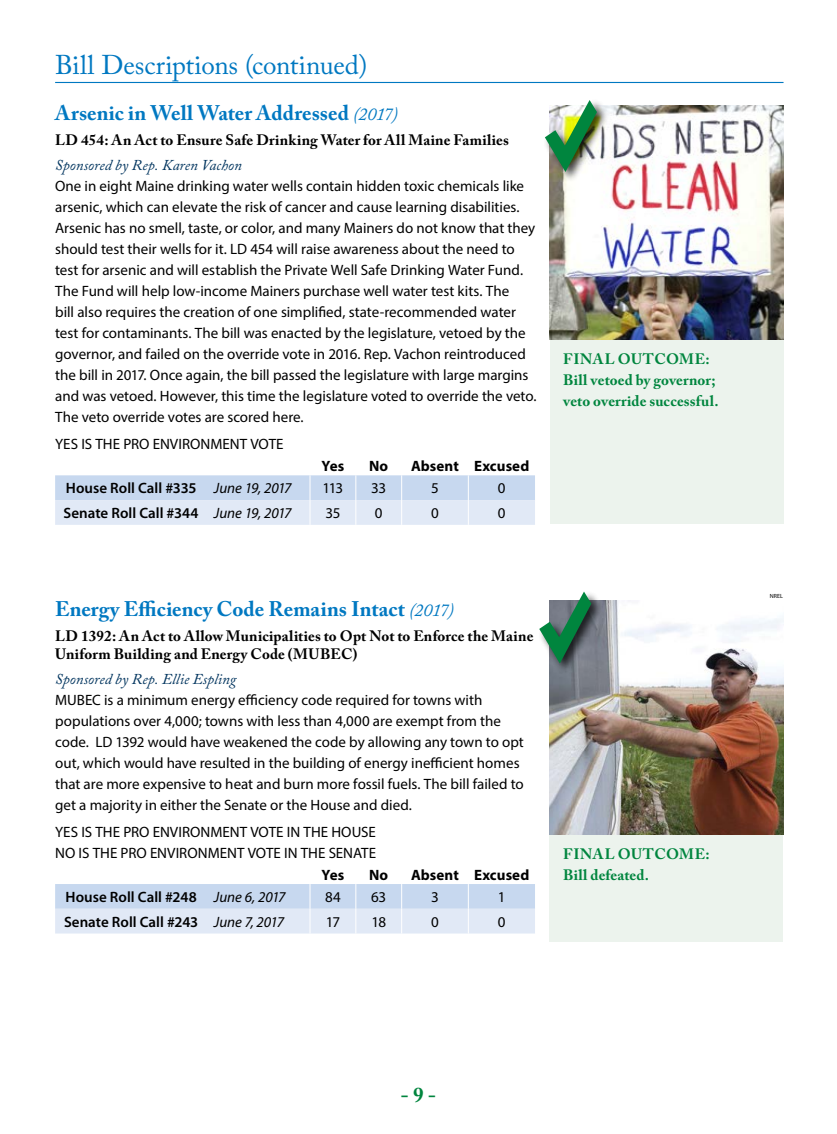
<style>
.page{position:relative;width:837px;height:1134px;background:#fff}
.page>*{position:absolute;margin:0;border:0;box-sizing:border-box;transform-origin:0 0}
.t1{font:27px "Adobe Caslon Pro";color:#0078c1}
.t2{font:700 21px "Adobe Caslon Pro";color:#0078c1}
.t3{font:700 21px "Adobe Caslon Pro";color:#00853e}
.t4{font:15px/21px "Myriad Pro";color:#000}
.t5{font:700 15px/18px "Adobe Caslon Pro";letter-spacing:.01em;color:#000}
.t6{font:600 15px "Myriad Pro";color:#000}
.t7{font:700 15px/21px "Adobe Caslon Pro";letter-spacing:.01em;color:#00853e}
.t8{font:italic 15px "Adobe Caslon Pro";letter-spacing:.005em;color:#00345e}
.t9{font:700 15px "Myriad Pro";letter-spacing:.005em;color:#000}
.t10{font:6px "Myriad Pro";color:#000}
.s1{font-weight:400;font-style:italic;font-size:18px}
.s2{font-weight:400;font-style:italic}
</style>
<div class="page">
<svg style="left:55px;top:475px;width:480px;height:50px;background:#d4e1f2"></svg>
<svg style="left:55px;top:884px;width:480px;height:50px;background:#d4e1f2"></svg>
<img style="left:550px;top:106px;width:234px;height:234px">
<div style="left:543px;top:99px;width:66px;height:84px;background:#000;opacity:.75"></div>
<img style="left:545px;top:100px;width:52px;height:72px">
<img style="left:549px;top:601px;width:234px;height:234px">
<hr style="left:55px;top:82px;width:729px;height:1px;background:#0078c1">
<div style="left:550px;top:340px;width:233px;height:184px;background:#ecf3ed"></div>
<div style="left:550px;top:835px;width:233px;height:106px;background:#ecf3ed"></div>
<div style="left:537px;top:590px;width:66px;height:85px;background:#000;opacity:.75"></div>
<svg style="left:539px;top:592px;width:52px;height:72px"></svg>
<h1 class="t1" style="left:55px;top:49px;width:314px">Bill Descriptions (continued)</h1>
<h2 class="t2" style="left:55px;top:101px;width:344px">Arsenic in Well Water Addressed <span class="s1">(2017)</span></h2>
<p class="t5" style="left:55px;top:131px;width:455px">LD 454: An Act to Ensure Safe Drinking Water for All Maine Families</p>
<p class="t8" style="left:55px;top:156px;width:188px">Sponsored by Rep. Karen Vachon</p>
<p class="t4" style="left:55px;top:175px;width:483px">One in eight Maine drinking water wells contain hidden toxic chemicals like arsenic, which can elevate the risk of cancer and cause learning disabilities.<br>Arsenic has no smell, taste, or color, and many Mainers do not know that they should test their wells for it. LD 454 will raise awareness about the need to test for arsenic and will establish the Private Well Safe Drinking Water Fund.<br>The Fund will help low-income Mainers purchase well water test kits. The<br>bill also requires the creation of one simplified, state-recommended water test for contaminants. The bill was enacted by the legislature, vetoed by the governor, and failed on the override vote in 2016. Rep. Vachon reintroduced the bill in 2017. Once again, the bill passed the legislature with large margins and was vetoed. However, this time the legislature voted to override the veto.<br>The veto override votes are scored here.</p>
<p class="t4" style="left:55px;top:434px;width:230px">YES IS THE PRO ENVIRONMENT VOTE</p>
<p class="t9" style="left:322px;top:456px;width:24px">Yes</p>
<p class="t9" style="left:369px;top:456px;width:21px">No</p>
<p class="t9" style="left:411px;top:456px;width:120px">Absent Excused</p>
<p class="t6" style="left:66px;top:480px;width:227px">House Roll Call #335 <span class="s2">June 19, 2017</span></p>
<p class="t4" style="left:323px;top:478px;width:22px">113</p>
<p class="t4" style="left:371px;top:478px;width:16px">33</p>
<p class="t4" style="left:431px;top:478px;width:9px">5</p>
<p class="t4" style="left:498px;top:478px;width:9px">0</p>
<p class="t6" style="left:64px;top:505px;width:229px">Senate Roll Call #344 <span class="s2">June 19, 2017</span></p>
<p class="t4" style="left:325px;top:502px;width:16px">35</p>
<p class="t4" style="left:375px;top:502px;width:9px">0</p>
<p class="t4" style="left:431px;top:502px;width:9px">0</p>
<p class="t4" style="left:498px;top:502px;width:9px">0</p>
<p class="t7" style="left:563px;top:349px;width:157px">FINAL OUTCOME:<br>Bill vetoed by governor; veto override successful.</p>
<h2 class="t2" style="left:55px;top:597px;width:400px">Energy Efficiency Code Remains Intact <span class="s1">(2017)</span></h2>
<p class="t5" style="left:55px;top:627px;width:480px">LD 1392: An Act to Allow Municipalities to Opt Not to Enforce the Maine<br>Uniform Building and Energy Code (MUBEC)</p>
<p class="t8" style="left:55px;top:670px;width:183px">Sponsored by Rep. Ellie Espling</p>
<p class="t4" style="left:55px;top:689px;width:470px">MUBEC is a minimum energy efficiency code required for towns with populations over 4,000; towns with less than 4,000 are exempt from the code. LD 1392 would have weakened the code by allowing any town to opt out, which would have resulted in the building of energy inefficient homes that are more expensive to heat and burn more fossil fuels. The bill failed to get a majority in either the Senate or the House and died.</p>
<p class="t4" style="left:55px;top:822px;width:323px">YES IS THE PRO ENVIRONMENT VOTE IN THE HOUSE<br>NO IS THE PRO ENVIRONMENT VOTE IN THE SENATE</p>
<p class="t9" style="left:322px;top:865px;width:24px">Yes</p>
<p class="t9" style="left:369px;top:865px;width:21px">No</p>
<p class="t9" style="left:411px;top:865px;width:120px">Absent Excused</p>
<p class="t6" style="left:66px;top:889px;width:222px">House Roll Call #248 <span class="s2">June 6, 2017</span></p>
<p class="t4" style="left:325px;top:886px;width:17px">84</p>
<p class="t4" style="left:371px;top:886px;width:17px">63</p>
<p class="t4" style="left:431px;top:886px;width:9px">3</p>
<p class="t4" style="left:498px;top:886px;width:9px">1</p>
<p class="t6" style="left:64px;top:913px;width:222px">Senate Roll Call #243 <span class="s2">June 7, 2017</span></p>
<p class="t4" style="left:326px;top:911px;width:16px">17</p>
<p class="t4" style="left:371px;top:911px;width:16px">18</p>
<p class="t4" style="left:431px;top:911px;width:9px">0</p>
<p class="t4" style="left:498px;top:911px;width:9px">0</p>
<p class="t7" style="left:563px;top:843px;width:148px">FINAL OUTCOME:<br>Bill defeated.</p>
<p class="t10" style="left:770px;top:593px;width:15px">NREL</p>
<h2 class="t3" style="left:401px;top:1083px;width:37px">- 9 -</h2>
</div>
